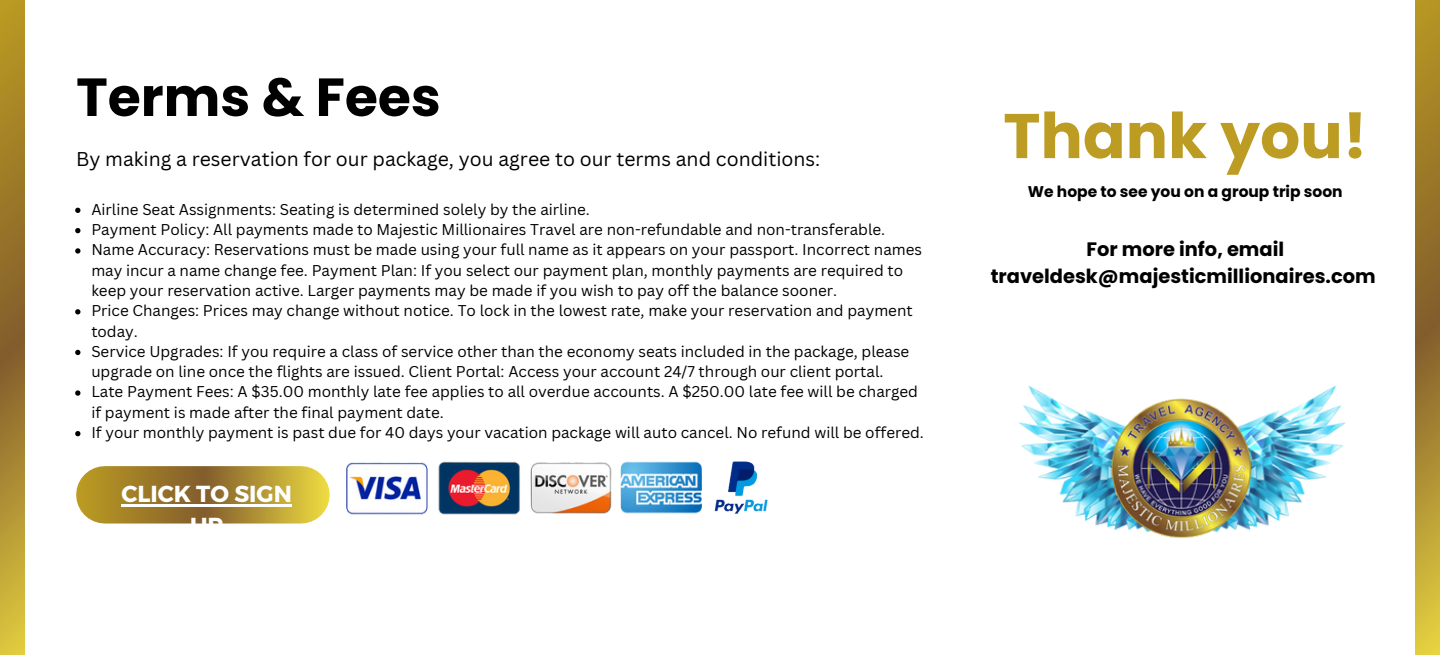
<style>
.page{position:relative;width:1440px;height:655px;background:#fff}
.page>*{position:absolute;margin:0;border:0;box-sizing:border-box;transform-origin:0 0}
.t1{font:700 63px "Poppins";color:#bc9c22}
.t2{font:700 53.55px "Poppins";color:#000}
.t3{font:700 23.1px/31.5px "Montserrat";color:#fff;text-align:center}
.t4{font:700 19.5px/27px "Poppins";color:#000;text-align:center}
.t5{font:19.35px "Canva Sans";color:#000}
.t6{font:700 15.45px "Poppins";color:#000}
.t7{font:15.15px/20.2px "Canva Sans";color:#000}
</style>
<div class="page">
<img style="left:1019px;top:385px;width:327px;height:154px">
<svg style="left:75px;top:208px;width:5px;height:5px"></svg>
<svg style="left:75px;top:228px;width:5px;height:5px"></svg>
<svg style="left:75px;top:248px;width:5px;height:5px"></svg>
<svg style="left:75px;top:309px;width:5px;height:5px"></svg>
<svg style="left:75px;top:350px;width:5px;height:5px"></svg>
<svg style="left:75px;top:390px;width:5px;height:6px"></svg>
<svg style="left:75px;top:431px;width:5px;height:5px"></svg>
<svg style="left:0;top:0;width:25px;height:655px;background:#a6862d"></svg>
<svg style="left:1415px;top:0;width:25px;height:655px;background:#a8882e"></svg>
<svg style="left:105px;top:466px;width:196px;height:57px;background:#a2812e"></svg>
<hr style="left:121px;top:504px;width:171px;height:3px;background:#fff">
<img style="left:714px;top:461px;width:54px;height:53px">
<img style="left:347px;top:461px;width:354px;height:54px">
<h1 class="t2" style="left:76px;top:60px;width:366px">Terms &amp; Fees</h1>
<h4 class="t5" style="left:76px;top:145px;width:746px">By making a reservation for our package, you agree to our terms and conditions:</h4>
<p class="t7" style="left:91px;top:199px;width:500px">Airline Seat Assignments: Seating is determined solely by the airline.</p>
<p class="t7" style="left:91px;top:219px;width:795px">Payment Policy: All payments made to Majestic Millionaires Travel are non-refundable and non-transferable.</p>
<p class="t7" style="left:91px;top:239px;width:832px">Name Accuracy: Reservations must be made using your full name as it appears on your passport. Incorrect names may incur a name change fee. Payment Plan: If you select our payment plan, monthly payments are required to keep your reservation active. Larger payments may be made if you wish to pay off the balance sooner.</p>
<p class="t7" style="left:91px;top:300px;width:823px">Price Changes: Prices may change without notice. To lock in the lowest rate, make your reservation and payment today.</p>
<p class="t7" style="left:91px;top:341px;width:820px">Service Upgrades: If you require a class of service other than the economy seats included in the package, please upgrade on line once the flights are issued. Client Portal: Access your account 24/7 through our client portal.</p>
<p class="t7" style="left:91px;top:381px;width:828px">Late Payment Fees: A $35.00 monthly late fee applies to all overdue accounts. A $250.00 late fee will be charged if payment is made after the final payment date.</p>
<p class="t7" style="left:91px;top:422px;width:834px">If your monthly payment is past due for 40 days your vacation package will auto cancel. No refund will be offered.</p>
<p class="t3" style="left:121px;top:477px;width:172px">CLICK TO SIGN<br>UP</p>
<p class="t1" style="left:1003px;top:92px;width:366px">Thank you!</p>
<p class="t6" style="left:1028px;top:181px;width:316px">We hope to see you on a group trip soon</p>
<p class="t4" style="left:991px;top:236px;width:387px">For more info, email traveldesk@majesticmillionaires.com</p>
</div>
